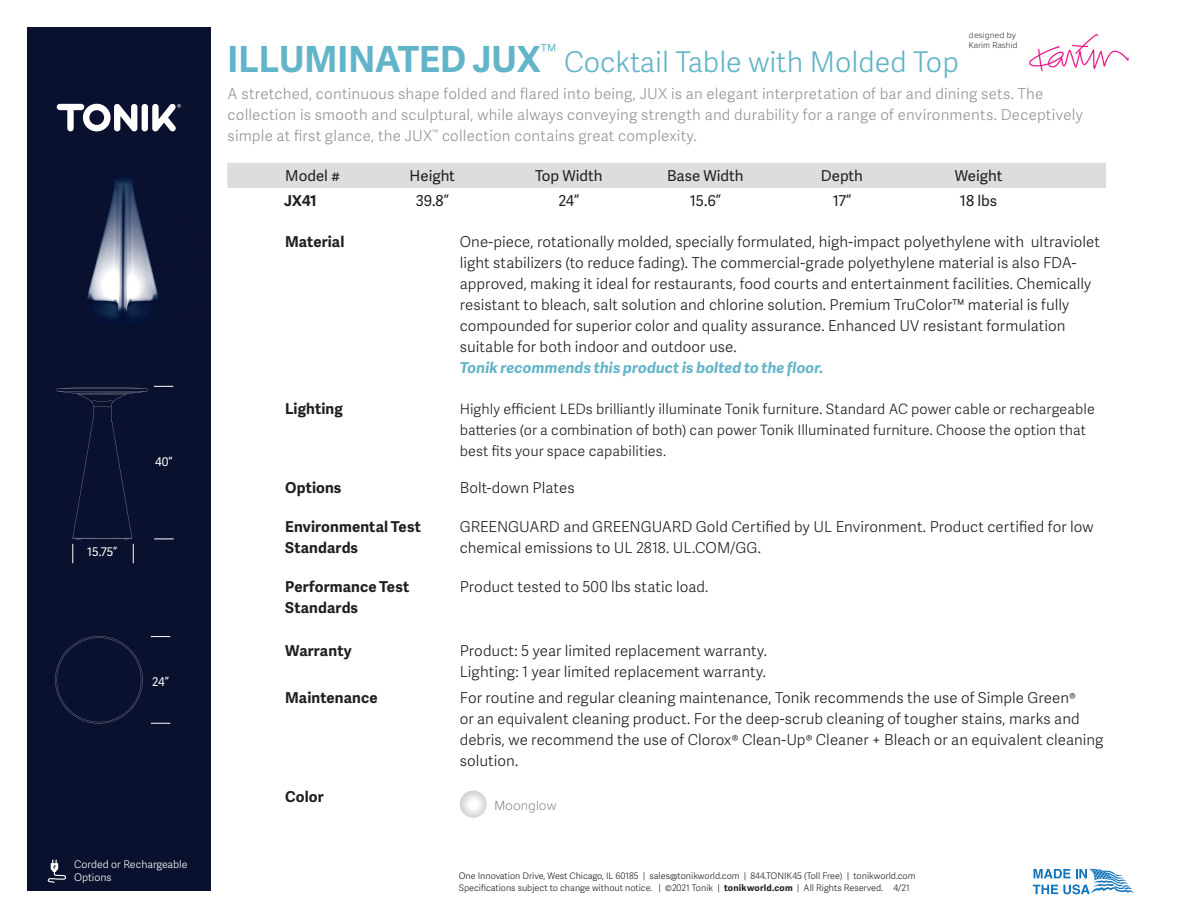
<style>
.page{position:relative;width:1188px;height:918px;background:#fff}
.page>*{position:absolute;margin:0;border:0;box-sizing:border-box;transform-origin:0 0}
.t1{font:700 36px "Adelle Sans";color:#62b4c8}
.t2{font:300 28.5px "Adelle Sans";color:#62b4c8}
.t3{font:300 15px/21px "Adelle Sans";letter-spacing:.005em;color:#231f20}
.t4{font:300 15px/21px "Adelle Sans";letter-spacing:.015em;color:#939598}
.t5{font:700 15px/21px "Adelle Sans";letter-spacing:.01em;color:#231f20}
.t6{font:15px "Adelle Sans";color:#231f20}
.t7{font:italic 700 15px "Adelle Sans";letter-spacing:.01em;color:#62b4c8}
.t8{font:300 14.25px/21px "Adelle Sans";letter-spacing:.005em;color:#231f20}
.t9{font:300 13.65px "Proxima Nova";color:#808285}
.t10{font:12px "Adelle Sans";letter-spacing:-.005em;color:#fff}
.t11{font:300 10.5px/13.5px "Adelle Sans";color:#fff}
.t12{font:300 9px/12px "Adelle Sans";color:#231f20}
.t13{font:300 8.7px/10.5px "Proxima Nova";color:#231f20}
.s1{font-weight:700}
</style>
<div class="page">
<div style="left:27px;top:27px;width:184px;height:864px;background:#0a112f"></div>
<div style="left:142px;top:104px;width:6px;height:27px;background:#fff;border-radius:3px"></div>
<svg style="left:57px;top:104px;width:80px;height:27px"></svg>
<svg style="left:152px;top:104px;width:29px;height:27px"></svg>
<svg style="left:1033px;top:869px;width:101px;height:25px"></svg>
<div style="left:227px;top:163px;width:879px;height:25px;background:#dcdddf"></div>
<svg style="left:154px;top:386px;width:19px;height:1px"></svg>
<svg style="left:154px;top:539px;width:20px;height:1px"></svg>
<svg style="left:57px;top:387px;width:91px;height:176px"></svg>
<svg style="left:55px;top:636px;width:88px;height:88px"></svg>
<svg style="left:151px;top:636px;width:19px;height:1px"></svg>
<svg style="left:151px;top:723px;width:19px;height:1px"></svg>
<img style="left:1029px;top:33px;width:100px;height:38px">
<img style="left:87px;top:178px;width:72px;height:143px">
<svg style="left:48px;top:860px;width:18px;height:23px"></svg>
<svg style="left:460px;top:790px;width:27px;height:28px"></svg>
<p class="t10" style="left:87px;top:543px;width:32px">15.75”</p>
<p class="t10" style="left:155px;top:453px;width:19px">40”</p>
<p class="t10" style="left:152px;top:673px;width:18px">24”</p>
<p class="t11" style="left:74px;top:857px;width:115px">Corded or Rechargeable<br>Options</p>
<p class="t1" style="left:228px;top:33px;width:330px">ILLUMINATED JUX<sup>™</sup></p>
<p class="t2" style="left:564px;top:41px;width:396px">Cocktail Table with Molded Top</p>
<p class="t13" style="left:969px;top:29px;width:50px">designed by<br>Karim Rashid</p>
<p class="t4" style="left:228px;top:83px;width:857px">A stretched, continuous shape folded and flared into being, JUX is an elegant interpretation of bar and dining sets. The collection is smooth and sculptural, while always conveying strength and durability for a range of environments. Deceptively simple at first glance, the JUX<sup>™</sup> collection contains great complexity.</p>
<p class="t6" style="left:285px;top:165px;width:57px">Model #</p>
<p class="t6" style="left:410px;top:165px;width:47px">Height</p>
<p class="t6" style="left:535px;top:165px;width:69px">Top Width</p>
<p class="t6" style="left:667px;top:165px;width:78px">Base Width</p>
<p class="t6" style="left:821px;top:165px;width:44px">Depth</p>
<p class="t6" style="left:955px;top:165px;width:49px">Weight</p>
<p class="t5" style="left:284px;top:190px;width:34px">JX41</p>
<p class="t6" style="left:416px;top:190px;width:35px">39.8”</p>
<p class="t6" style="left:559px;top:190px;width:22px">24”</p>
<p class="t6" style="left:690px;top:190px;width:33px">15.6”</p>
<p class="t6" style="left:833px;top:190px;width:20px">17”</p>
<p class="t6" style="left:960px;top:190px;width:39px">18 lbs</p>
<p class="t3" style="left:460px;top:230px;width:642px">One-piece, rotationally molded, specially formulated, high-impact polyethylene with ultraviolet light stabilizers (to reduce fading). The commercial-grade polyethylene material is also FDA&shy;approved, making it ideal for restaurants, food courts and entertainment facilities. Chemically resistant to bleach, salt solution and chlorine solution. Premium TruColor™ material is fully compounded for superior color and quality assurance. Enhanced UV resistant formulation suitable for both indoor and outdoor use.</p>
<p class="t7" style="left:460px;top:357px;width:366px">Tonik recommends this product is bolted to the floor.</p>
<p class="t5" style="left:285px;top:230px;width:61px">Material</p>
<p class="t5" style="left:285px;top:398px;width:59px">Lighting</p>
<p class="t8" style="left:460px;top:398px;width:637px">Highly efficient LEDs brilliantly illuminate Tonik furniture. Standard AC power cable or rechargeable batteries (or a combination of both) can power Tonik Illuminated furniture. Choose the option that best fits your space capabilities.</p>
<p class="t5" style="left:285px;top:476px;width:58px">Options</p>
<p class="t3" style="left:460px;top:477px;width:116px">Bolt-down Plates</p>
<p class="t5" style="left:285px;top:516px;width:137px">Environmental Test<br>Standards</p>
<p class="t5" style="left:285px;top:575px;width:126px">Performance Test<br>Standards</p>
<p class="t3" style="left:460px;top:516px;width:635px">GREENGUARD and GREENGUARD Gold Certified by UL Environment. Product certified for low chemical emissions to UL 2818. UL.COM/GG.</p>
<p class="t3" style="left:460px;top:576px;width:250px">Product tested to 500 lbs static load.</p>
<p class="t5" style="left:285px;top:640px;width:68px">Warranty</p>
<p class="t3" style="left:460px;top:640px;width:309px">Product: 5 year limited replacement warranty.</p>
<p class="t3" style="left:460px;top:661px;width:308px">Lighting: 1 year limited replacement warranty.</p>
<p class="t5" style="left:285px;top:687px;width:94px">Maintenance</p>
<p class="t3" style="left:460px;top:687px;width:645px">For routine and regular cleaning maintenance, Tonik recommends the use of Simple Green®<br>or an equivalent cleaning product. For the deep-scrub cleaning of tougher stains, marks and debris, we recommend the use of Clorox® Clean-Up® Cleaner + Bleach or an equivalent cleaning solution.</p>
<p class="t5" style="left:285px;top:785px;width:40px">Color</p>
<p class="t9" style="left:495px;top:795px;width:64px">Moonglow</p>
<p class="t12" style="left:459px;top:869px;width:458px">One Innovation Drive, West Chicago, IL 60185 | sales@tonikworld.com | 844.TONIK45 (Toll Free) | tonikworld.com<br>Specifications subject to change without notice. | ©2021 Tonik | <span class="s1">tonikworld.com</span> | All Rights Reserved. 4/21</p>
</div>
